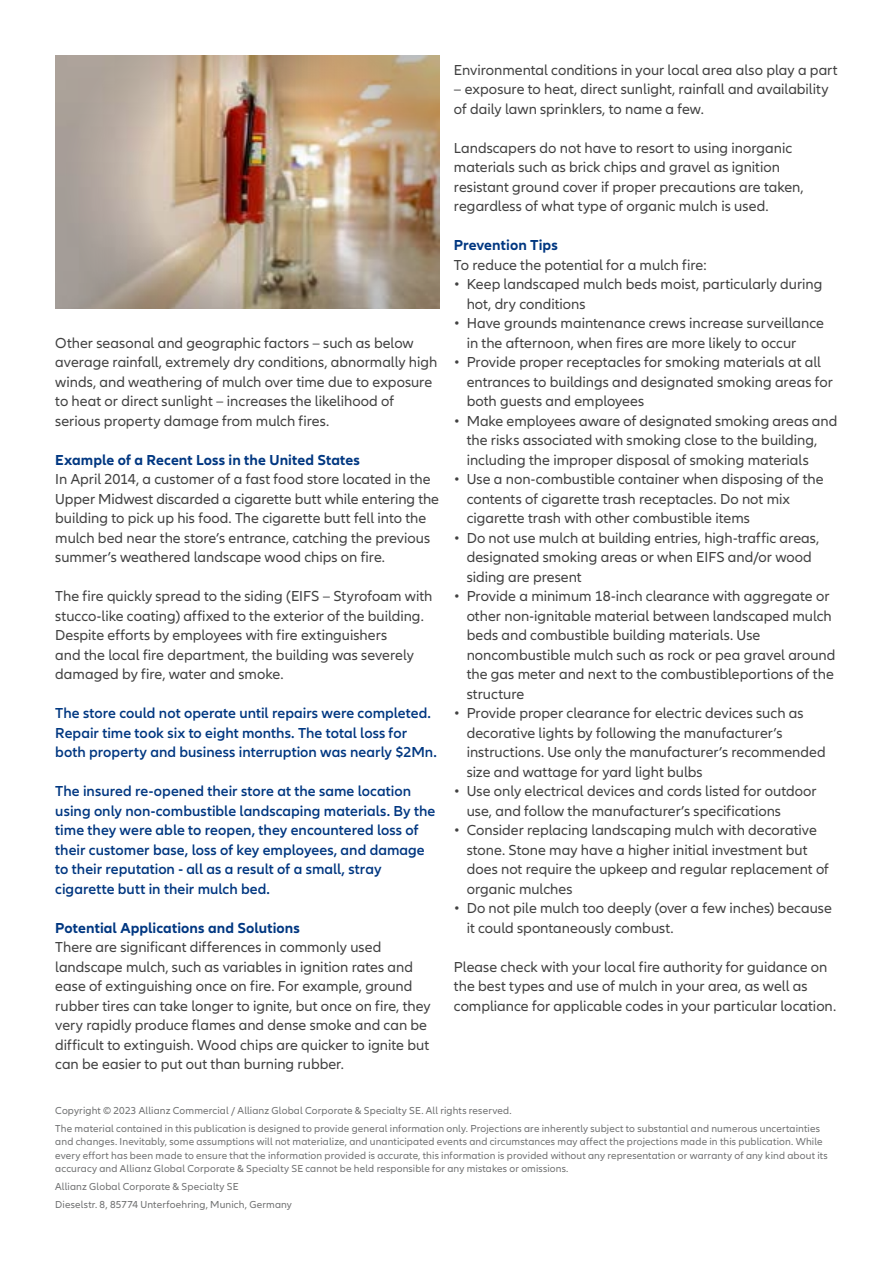
<style>
.page{position:relative;width:893px;height:1263px;background:#fff}
.page>*{position:absolute;margin:0;border:0;box-sizing:border-box;transform-origin:0 0}
.t1{font:15px/19.5px "Allianz Neo";color:#414141}
.t2{font:600 15px/19.5px "Allianz Neo";letter-spacing:.005em;color:#003781}
.t3{font:700 15px "Allianz Neo";letter-spacing:.005em;color:#003781}
.t4{font:10.5px/17.7px "Allianz Neo";letter-spacing:.015em;color:#707172}
</style>
<div class="page">
<img style="left:55px;top:55px;width:384px;height:254px">
<p class="t1" style="left:55px;top:333px;width:384px">Other seasonal and geographic factors – such as below average rainfall, extremely dry conditions, abnormally high winds, and weathering of mulch over time due to exposure to heat or direct sunlight – increases the likelihood of serious property damage from mulch fires.</p>
<p class="t3" style="left:55px;top:451px;width:306px">Example of a Recent Loss in the United States</p>
<p class="t1" style="left:55px;top:470px;width:385px">In April 2014, a customer of a fast food store located in the Upper Midwest discarded a cigarette butt while entering the building to pick up his food. The cigarette butt fell into the mulch bed near the store’s entrance, catching the previous summer’s weathered landscape wood chips on fire.</p>
<p class="t1" style="left:55px;top:587px;width:379px">The fire quickly spread to the siding (EIFS – Styrofoam with stucco-like coating) affixed to the exterior of the building.<br>Despite efforts by employees with fire extinguishers<br>and the local fire department, the building was severely damaged by fire, water and smoke.</p>
<p class="t2" style="left:55px;top:704px;width:383px">The store could not operate until repairs were completed.<br>Repair time took six to eight months. The total loss for both property and business interruption was nearly $2Mn.</p>
<p class="t2" style="left:55px;top:782px;width:382px">The insured re-opened their store at the same location using only non-combustible landscaping materials. By the time they were able to reopen, they encountered loss of their customer base, loss of key employees, and damage to their reputation - all as a result of a small, stray cigarette butt in their mulch bed.</p>
<p class="t3" style="left:55px;top:919px;width:246px">Potential Applications and Solutions</p>
<p class="t1" style="left:55px;top:938px;width:377px">There are significant differences in commonly used landscape mulch, such as variables in ignition rates and ease of extinguishing once on fire. For example, ground rubber tires can take longer to ignite, but once on fire, they very rapidly produce flames and dense smoke and can be difficult to extinguish. Wood chips are quicker to ignite but can be easier to put out than burning rubber.</p>
<p class="t1" style="left:454px;top:60px;width:385px">Environmental conditions in your local area also play a part</p>
<p class="t1" style="left:454px;top:80px;width:376px">– exposure to heat, direct sunlight, rainfall and availability of daily lawn sprinklers, to name a few.</p>
<p class="t1" style="left:454px;top:138px;width:351px">Landscapers do not have to resort to using inorganic materials such as brick chips and gravel as ignition resistant ground cover if proper precautions are taken, regardless of what type of organic mulch is used.</p>
<p class="t3" style="left:454px;top:237px;width:105px">Prevention Tips</p>
<p class="t1" style="left:454px;top:255px;width:254px">To reduce the potential for a mulch fire:</p>
<p class="t1" style="left:467px;top:275px;width:357px;text-indent:-13px">• Keep landscaped mulch beds moist, particularly during hot, dry conditions</p>
<p class="t1" style="left:467px;top:314px;width:359px;text-indent:-13px">• Have grounds maintenance crews increase surveillance in the afternoon, when fires are more likely to occur</p>
<p class="t1" style="left:467px;top:353px;width:368px;text-indent:-13px">• Provide proper receptacles for smoking materials at all entrances to buildings and designated smoking areas for both guests and employees</p>
<p class="t1" style="left:467px;top:411px;width:372px;text-indent:-13px">• Make employees aware of designated smoking areas and the risks associated with smoking close to the building, including the improper disposal of smoking materials</p>
<p class="t1" style="left:467px;top:470px;width:358px;text-indent:-13px">• Use a non-combustible container when disposing of the contents of cigarette trash receptacles. Do not mix cigarette trash with other combustible items</p>
<p class="t1" style="left:467px;top:528px;width:354px;text-indent:-13px">• Do not use mulch at building entries, high-traffic areas, designated smoking areas or when EIFS and/or wood siding are present</p>
<p class="t1" style="left:467px;top:587px;width:370px;text-indent:-13px">• Provide a minimum 18-inch clearance with aggregate or other non-ignitable material between landscaped mulch beds and combustible building materials. Use noncombustible mulch such as rock or pea gravel around the gas meter and next to the combustibleportions of the structure</p>
<p class="t1" style="left:467px;top:704px;width:361px;text-indent:-13px">• Provide proper clearance for electric devices such as decorative lights by following the manufacturer’s instructions. Use only the manufacturer’s recommended size and wattage for yard light bulbs</p>
<p class="t1" style="left:467px;top:782px;width:351px;text-indent:-13px">• Use only electrical devices and cords listed for outdoor use, and follow the manufacturer’s specifications</p>
<p class="t1" style="left:467px;top:821px;width:364px;text-indent:-13px">• Consider replacing landscaping mulch with decorative stone. Stone may have a higher initial investment but does not require the upkeep and regular replacement of organic mulches</p>
<p class="t1" style="left:467px;top:899px;width:367px;text-indent:-13px">• Do not pile mulch too deeply (over a few inches) because it could spontaneously combust.</p>
<p class="t1" style="left:454px;top:957px;width:384px">Please check with your local fire authority for guidance on the best types and use of mulch in your area, as well as compliance for applicable codes in your particular location.</p>
<p class="t4" style="left:55px;top:1102px;width:766px">Copyright © 2023 Allianz Commercial / Allianz Global Corporate &amp; Specialty SE. All rights reserved.<br>The material contained in this publication is designed to provide general information only. Projections are inherently subject to substantial and numerous uncertainties</p>
<p class="t4" style="left:55px;top:1135px;width:774px;line-height:13.5px">and changes. Inevitably, some assumptions will not materialize, and unanticipated events and circumstances may affect the projections made in this publication. While every effort has been made to ensure that the information provided is accurate, this information is provided without any representation or warranty of any kind about its accuracy and Allianz Global Corporate &amp; Specialty SE cannot be held responsible for any mistakes or omissions.</p>
<p class="t4" style="left:55px;top:1178px;width:238px">Allianz Global Corporate &amp; Specialty SE<br>Dieselstr. 8, 85774 Unterfoehring, Munich, Germany</p>
</div>
